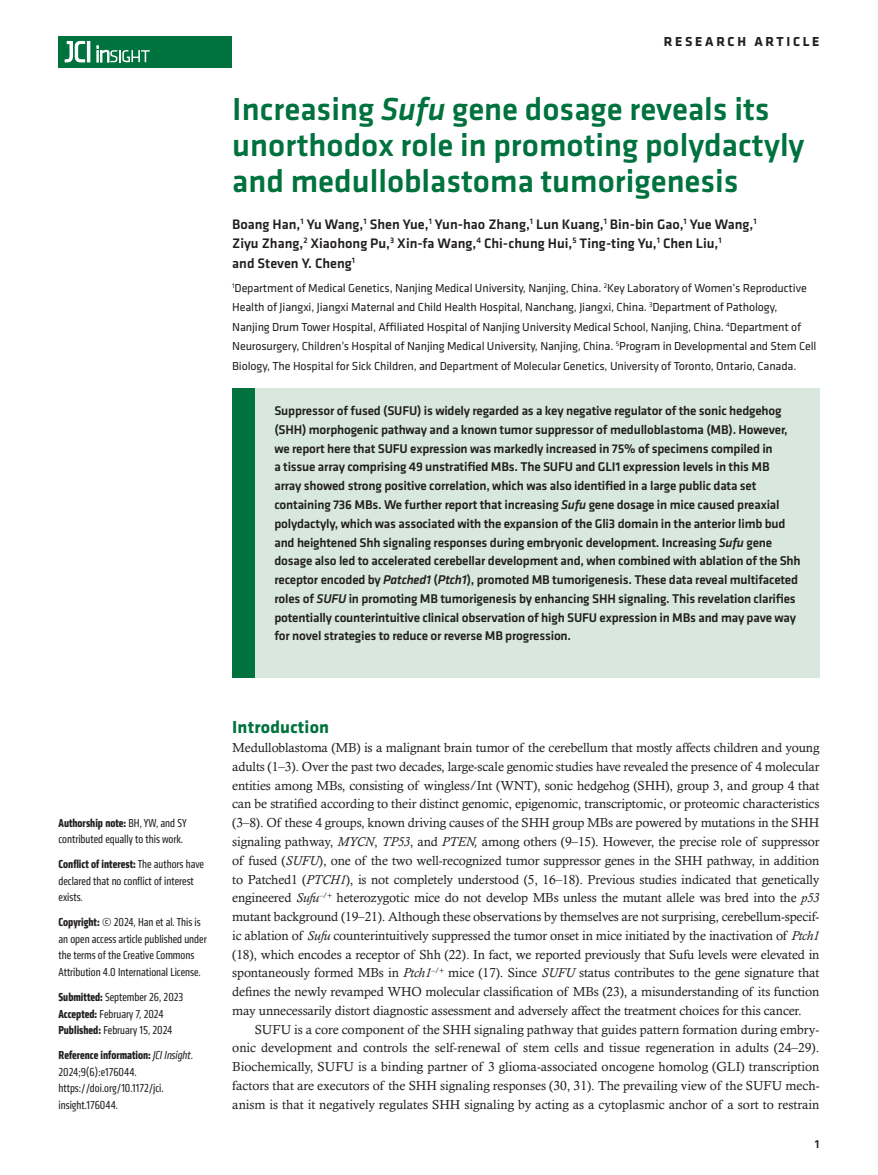
<style>
.page{position:relative;width:878px;height:1175px;background:#fff}
.page>*{position:absolute;margin:0;border:0;box-sizing:border-box;transform-origin:0 0}
.t1{font:500 33px/36px "Klavika Basic";color:#00723e}
.t2{font:700 18px "Klavika";letter-spacing:.01em;color:#00723e}
.t3{font:500 14.25px/19.5px "Klavika Basic";color:#231f20}
.t4{font:700 13.5px "Klavika Basic";letter-spacing:.2em;color:#231f20}
.t5{font:13.2px/18.8px "Calisto MT Std";letter-spacing:-.005em;color:#231f20;text-align:justify}
.t6{font:500 13.2px/18.8px "Klavika Basic";letter-spacing:-.015em;color:#231f20}
.t7{font:12px/19.5px "Klavika";letter-spacing:-.01em;color:#231f20}
.t8{font:condensed 12px/16.5px "Klavika";color:#231f20}
.t9{font:500 12px "Klavika Basic";color:#231f20}
.s1{font-style:italic}
.s2{font-weight:700}
</style>
<div class="page">
<div style="left:59px;top:36px;width:173px;height:31px;background:#00723e"></div>
<hr style="left:87px;top:41px;width:3px;height:21px;background:#fff">
<svg style="left:64px;top:41px;width:21px;height:22px"></svg>
<svg style="left:97px;top:46px;width:53px;height:16px"></svg>
<div style="left:232px;top:388px;width:587px;height:290px;background:#d8e8df"></div>
<div style="left:232px;top:388px;width:22px;height:290px;background:#00723e"></div>
<p class="t4" style="left:663px;top:32px;width:157px">RESEARCH ARTICLE</p>
<h1 class="t1" style="left:232px;top:91px;width:573px">Increasing <span class="s1">Sufu</span> gene dosage reveals its unorthodox role in promoting polydactyly and medulloblastoma tumorigenesis</h1>
<p class="t3" style="left:232px;top:214px;width:526px">Boang Han,<sup>1</sup> Yu Wang,<sup>1</sup> Shen Yue,<sup>1</sup> Yun-hao Zhang,<sup>1</sup> Lun Kuang,<sup>1</sup> Bin-bin Gao,<sup>1</sup> Yue Wang,<sup>1<br></sup>Ziyu Zhang,<sup>2</sup> Xiaohong Pu,<sup>3</sup> Xin-fa Wang,<sup>4</sup> Chi-chung Hui,<sup>5</sup> Ting-ting Yu,<sup>1</sup> Chen Liu,<sup>1<br></sup>and Steven Y. Cheng<sup>1</sup></p>
<p class="t7" style="left:232px;top:277px;width:585px"><sup>1</sup>Department of Medical Genetics, Nanjing Medical University, Nanjing, China. <sup>2</sup>Key Laboratory of Women’s Reproductive Health of Jiangxi, Jiangxi Maternal and Child Health Hospital, Nanchang, Jiangxi, China. <sup>3</sup>Department of Pathology, Nanjing Drum Tower Hospital, Affiliated Hospital of Nanjing University Medical School, Nanjing, China. <sup>4</sup>Department of Neurosurgery, Children’s Hospital of Nanjing Medical University, Nanjing, China. <sup>5</sup>Program in Developmental and Stem Cell Biology, The Hospital for Sick Children, and Department of Molecular Genetics, University of Toronto, Ontario, Canada.</p>
<p class="t6" style="left:274px;top:401px;width:528px">Suppressor of fused (SUFU) is widely regarded as a key negative regulator of the sonic hedgehog (SHH) morphogenic pathway and a known tumor suppressor of medulloblastoma (MB). However, we report here that SUFU expression was markedly increased in 75% of specimens compiled in<br>a tissue array comprising 49 unstratified MBs. The SUFU and GLI1 expression levels in this MB<br>array showed strong positive correlation, which was also identified in a large public data set containing 736 MBs. We further report that increasing <span class="s1">Sufu</span> gene dosage in mice caused preaxial polydactyly, which was associated with the expansion of the Gli3 domain in the anterior limb bud and heightened Shh signaling responses during embryonic development. Increasing <span class="s1">Sufu</span> gene dosage also led to accelerated cerebellar development and, when combined with ablation of the Shh receptor encoded by <span class="s1">Patched1</span> (<span class="s1">Ptch1</span>), promoted MB tumorigenesis. These data reveal multifaceted roles of <span class="s1">SUFU</span> in promoting MB tumorigenesis by enhancing SHH signaling. This revelation clarifies potentially counterintuitive clinical observation of high SUFU expression in MBs and may pave way for novel strategies to reduce or reverse MB progression.</p>
<p class="t8" style="left:59px;top:814px;width:130px"><span class="s2">Authorship note:</span> BH, YW, and SY contributed equally to this work.</p>
<p class="t8" style="left:59px;top:856px;width:147px"><span class="s2">Conflict of interest:</span> The authors have declared that no conflict of interest exists.</p>
<p class="t8" style="left:59px;top:914px;width:150px"><span class="s2">Copyright:</span> © 2024, Han et al. This is an open access article published under the terms of the Creative Commons Attribution 4.0 International License.</p>
<p class="t8" style="left:59px;top:988px;width:126px"><span class="s2">Submitted:</span> September 26, 2023<br><span class="s2">Accepted:</span> February 7, 2024<br><span class="s2">Published:</span> February 15, 2024</p>
<p class="t8" style="left:59px;top:1046px;width:136px"><span class="s2">Reference information:</span> <span class="s1">JCI Insight</span>.<br>2024;9(6):e176044. https://doi.org/10.1172/jci. insight.176044.</p>
<h2 class="t2" style="left:232px;top:714px;width:98px">Introduction</h2>
<p class="t5" style="left:232px;top:738px;width:588px">Medulloblastoma (MB) is a malignant brain tumor of the cerebellum that mostly affects children and young adults (1–3). Over the past two decades, large-scale genomic studies have revealed the presence of 4 molecular entities among MBs, consisting of wingless/Int (WNT), sonic hedgehog (SHH), group 3, and group 4 that can be stratified according to their distinct genomic, epigenomic, transcriptomic, or proteomic characteristics (3–8). Of these 4 groups, known driving causes of the SHH group MBs are powered by mutations in the SHH signaling pathway, <span class="s1">MYCN</span>, <span class="s1">TP53</span>, and <span class="s1">PTEN,</span> among others (9–15). However, the precise role of suppressor of fused (<span class="s1">SUFU</span>), one of the two well-recognized tumor suppressor genes in the SHH pathway, in addition to Patched1 (<span class="s1">PTCH1</span>), is not completely understood (5, 16–18). Previous studies indicated that genetically engineered <span class="s1">Sufu</span><sup>–/+</sup> heterozygotic mice do not develop MBs unless the mutant allele was bred into the <span class="s1">p53 </span>mutant background (19–21). Although these observations by themselves are not surprising, cerebellum-specif&shy;ic ablation of <span class="s1">Sufu</span> counterintuitively suppressed the tumor onset in mice initiated by the inactivation of <span class="s1">Ptch1 </span>(18), which encodes a receptor of Shh (22). In fact, we reported previously that Sufu levels were elevated in spontaneously formed MBs in <span class="s1">Ptch1</span><sup>–/+</sup> mice (17). Since <span class="s1">SUFU</span> status contributes to the gene signature that defines the newly revamped WHO molecular classification of MBs (23), a misunderstanding of its function may unnecessarily distort diagnostic assessment and adversely affect the treatment choices for this cancer.</p>
<p class="t5" style="left:232px;top:1019px;width:588px;text-indent:22px">SUFU is a core component of the SHH signaling pathway that guides pattern formation during embry&shy;onic development and controls the self-renewal of stem cells and tissue regeneration in adults (24–29).<br>Biochemically, SUFU is a binding partner of 3 glioma-associated oncogene homolog (GLI) transcription factors that are executors of the SHH signaling responses (30, 31). The prevailing view of the SUFU mech&shy;anism is that it negatively regulates SHH signaling by acting as a cytoplasmic anchor of a sort to restrain</p>
<p class="t9" style="left:814px;top:1135px;width:6px">1</p>
</div>
